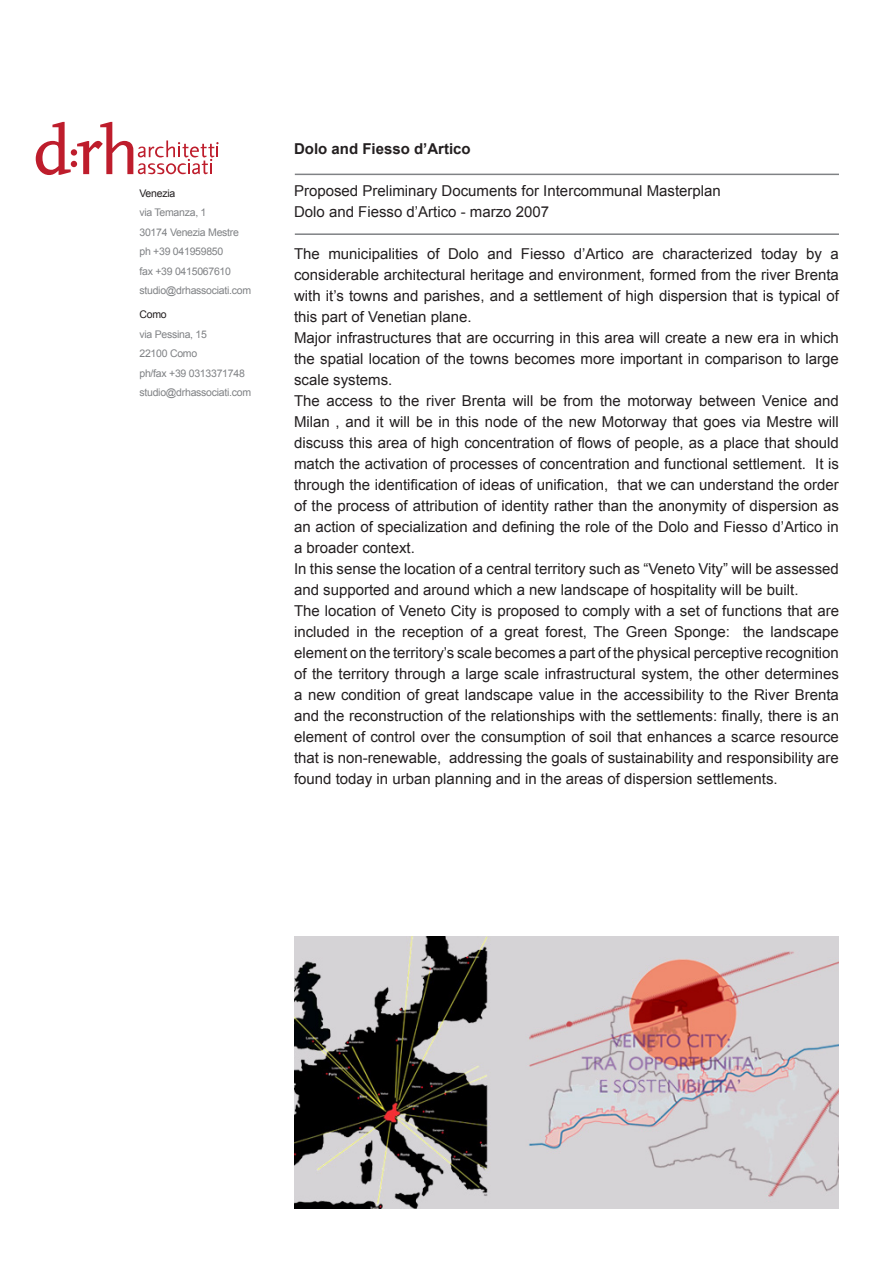
<style>
.page{position:relative;width:893px;height:1263px;background:#fff}
.page>*{position:absolute;margin:0;border:0;box-sizing:border-box;transform-origin:0 0}
.t1{font:15px/21px "Arial";color:#231f20;text-align:justify}
.t2{font:700 15px "Arial";color:#231f20}
.t3{font:10.5px "Arial";letter-spacing:-.025em;color:#808285}
.t4{font:10.5px "Arial";letter-spacing:-.025em;color:#231f20}
</style>
<div class="page">
<img style="left:295px;top:936px;width:544px;height:273px">
<hr style="left:295px;top:174px;width:544px;height:1px;background:#808285">
<hr style="left:295px;top:233px;width:544px;height:2px;background:#808285">
<svg style="left:36px;top:122px;width:183px;height:53px"></svg>
<p class="t4" style="left:139px;top:186px;width:37px">Venezia</p>
<p class="t3" style="left:139px;top:206px;width:69px">via Temanza, 1</p>
<p class="t3" style="left:139px;top:225px;width:101px">30174 Venezia Mestre</p>
<p class="t3" style="left:139px;top:245px;width:85px">ph +39 041959850</p>
<p class="t3" style="left:139px;top:264px;width:93px">fax +39 0415067610</p>
<p class="t3" style="left:139px;top:284px;width:113px">studio@drhassociati.com</p>
<p class="t4" style="left:139px;top:308px;width:29px">Como</p>
<p class="t3" style="left:139px;top:327px;width:69px">via Pessina, 15</p>
<p class="t3" style="left:139px;top:347px;width:59px">22100 Como</p>
<p class="t3" style="left:139px;top:366px;width:107px">ph/fax +39 0313371748</p>
<p class="t3" style="left:139px;top:386px;width:113px">studio@drhassociati.com</p>
<p class="t2" style="left:294px;top:139px;width:178px">Dolo and Fiesso d’Artico</p>
<p class="t1" style="left:294px;top:181px;width:428px">Proposed Preliminary Documents for Intercommunal Masterplan</p>
<p class="t1" style="left:294px;top:202px;width:257px">Dolo and Fiesso d’Artico - marzo 2007</p>
<p class="t1" style="left:294px;top:244px;width:546px">The municipalities of Dolo and Fiesso d’Artico are characterized today by a considerable architectural heritage and environment, formed from the river Brenta with it’s towns and parishes, and a settlement of high dispersion that is typical of this part of Venetian plane.</p>
<p class="t1" style="left:294px;top:328px;width:546px">Major infrastructures that are occurring in this area will create a new era in which the spatial location of the towns becomes more important in comparison to large scale systems.</p>
<p class="t1" style="left:294px;top:391px;width:546px">The access to the river Brenta will be from the motorway between Venice and Milan , and it will be in this node of the new Motorway that goes via Mestre will discuss this area of high concentration of flows of people, as a place that should match the activation of processes of concentration and functional settlement. It is through the identification of ideas of unification, that we can understand the order of the process of attribution of identity rather than the anonymity of dispersion as an action of specialization and defining the role of the Dolo and Fiesso d’Artico in a broader context.</p>
<p class="t1" style="left:294px;top:559px;width:546px">In this sense the location of a central territory such as “Veneto Vity” will be assessed and supported and around which a new landscape of hospitality will be built.</p>
<p class="t1" style="left:294px;top:601px;width:546px">The location of Veneto City is proposed to comply with a set of functions that are included in the reception of a great forest, The Green Sponge: the landscape element on the territory’s scale becomes a part of the physical perceptive recognition of the territory through a large scale infrastructural system, the other determines a new condition of great landscape value in the accessibility to the River Brenta and the reconstruction of the relationships with the settlements: finally, there is an element of control over the consumption of soil that enhances a scarce resource that is non-renewable, addressing the goals of sustainability and responsibility are found today in urban planning and in the areas of dispersion settlements.</p>
</div>
